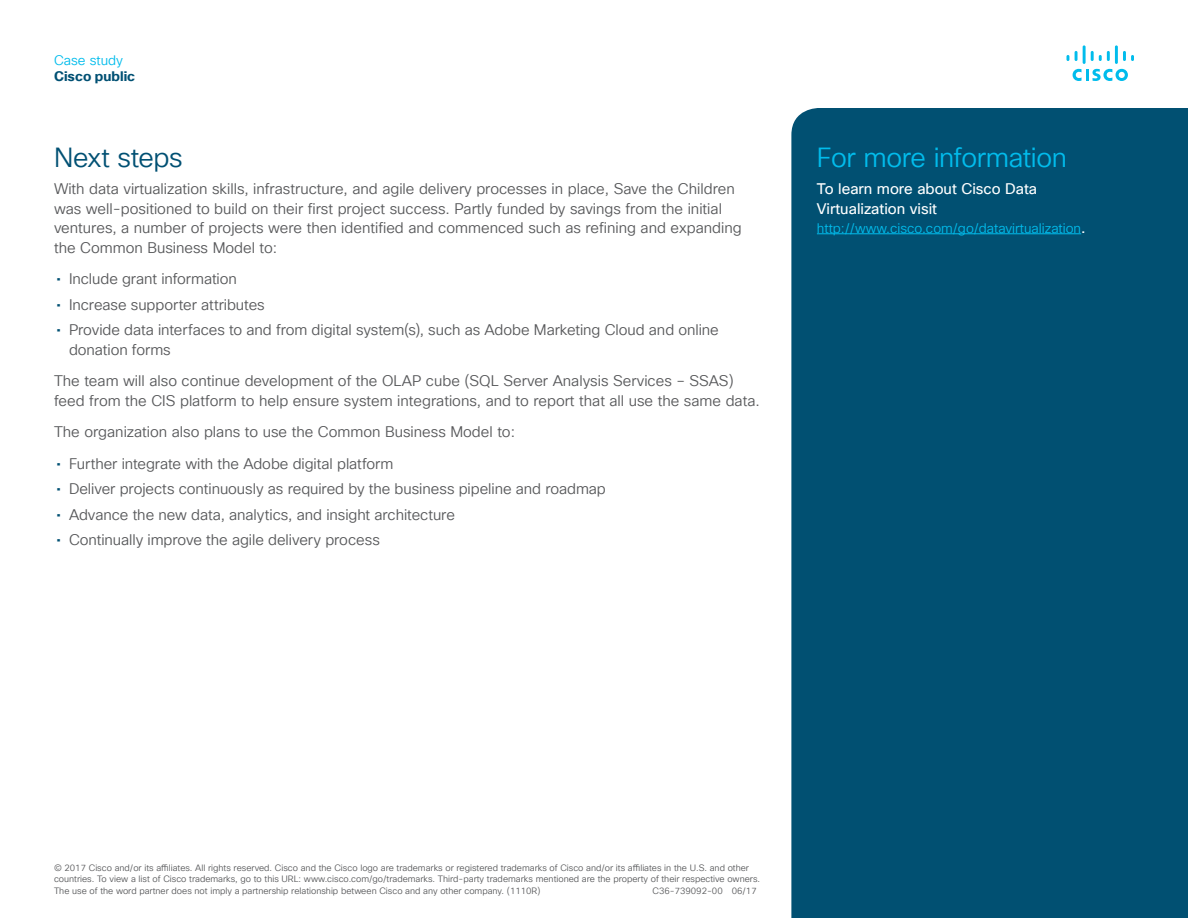
<style>
.page{position:relative;width:1188px;height:918px;background:#fff}
.page>*{position:absolute;margin:0;border:0;box-sizing:border-box;transform-origin:0 0}
.Subhead2_Blue{font:27px "Cisco Sans TT Light";letter-spacing:-.015em;color:#01bcec}
.Subhead2_Indigo{font:27px "Cisco Sans TT Light";letter-spacing:-.015em;color:#005073}
.Body{font:15px/19.5px "Cisco Sans TT Light";color:#57585a}
.Body_White{font:15px/19.5px "Cisco Sans TT";color:#fff}
.Body_White-2{font:13.5px "Cisco Sans TT Light";color:#01bcec}
.t1{font:700 13.5px "Cisco Sans TT";color:#005073}
.t2{font:9px/11.2px "Cisco Sans TT Light";color:#57585a}
.s1{font-family:"Cisco Sans TT";color:#005073}
.s2{font-family:"Cisco Sans TT";font-size:15px;color:#fff}
</style>
<div class="page">
<svg style="left:1073px;top:69px;width:55px;height:12px"></svg>
<svg style="left:1067px;top:55px;width:2px;height:6px"></svg>
<svg style="left:1075px;top:51px;width:3px;height:10px"></svg>
<hr style="left:1083px;top:45px;width:3px;height:19px;background:#01bcec">
<svg style="left:1091px;top:51px;width:19px;height:10px"></svg>
<hr style="left:1115px;top:45px;width:3px;height:19px;background:#01bcec">
<svg style="left:1123px;top:51px;width:11px;height:10px"></svg>
<div style="left:791px;top:108px;width:397px;height:810px;background:#015072"></div>
<hr style="left:817px;top:234px;width:264px;height:1px;background:#01bcec">
<p class="Body_White-2" style="left:54px;top:51px;width:71px">Case study</p>
<p class="t1" style="left:54px;top:67px;width:83px">Cisco public</p>
<p class="Subhead2_Indigo" style="left:54px;top:140px;width:130px">Next steps</p>
<p class="Body" style="left:54px;top:180px;width:689px">With data virtualization skills, infrastructure, and agile delivery processes in place, Save the Children was well-positioned to build on their first project success. Partly funded by savings from the initial ventures, a number of projects were then identified and commenced such as refining and expanding the Common Business Model to:</p>
<p class="Body" style="left:56px;top:270px;width:182px"><span class="s1">•</span> Include grant information</p>
<p class="Body" style="left:56px;top:295px;width:210px"><span class="s1">•</span> Increase supporter attributes</p>
<p class="Body" style="left:69px;top:321px;width:651px;text-indent:-13px"><span class="s1">•</span> Provide data interfaces to and from digital system(s), such as Adobe Marketing Cloud and online donation forms</p>
<p class="Body" style="left:54px;top:372px;width:707px">The team will also continue development of the OLAP cube (SQL Server Analysis Services – SSAS) feed from the CIS platform to help ensure system integrations, and to report that all use the same data.</p>
<p class="Body" style="left:54px;top:423px;width:463px">The organization also plans to use the Common Business Model to:</p>
<p class="Body" style="left:56px;top:454px;width:339px"><span class="s1">•</span> Further integrate with the Adobe digital platform</p>
<p class="Body" style="left:56px;top:480px;width:551px"><span class="s1">•</span> Deliver projects continuously as required by the business pipeline and roadmap</p>
<p class="Body" style="left:56px;top:505px;width:400px"><span class="s1">•</span> Advance the new data, analytics, and insight architecture</p>
<p class="Body" style="left:56px;top:531px;width:325px"><span class="s1">•</span> Continually improve the agile delivery process</p>
<p class="Subhead2_Blue" style="left:817px;top:140px;width:251px">For more information</p>
<p class="Body_White" style="left:817px;top:180px;width:222px">To learn more about Cisco Data<br>Virtualization visit</p>
<p class="Body_White-2" style="left:817px;top:220px;width:270px">http://www.cisco.com/go/datavirtualization<span class="s2">.</span></p>
<p class="t2" style="left:54px;top:863px;width:708px">© 2017 Cisco and/or its affiliates. All rights reserved. Cisco and the Cisco logo are trademarks or registered trademarks of Cisco and/or its affiliates in the U.S. and other countries. To view a list of Cisco trademarks, go to this URL: www.cisco.com/go/trademarks. Third-party trademarks mentioned are the property of their respective owners.<br>The use of the word partner does not imply a partnership relationship between Cisco and any other company. (1110R)</p>
<p class="t2" style="left:652px;top:885px;width:106px">C36-739092-00 06/17</p>
</div>
